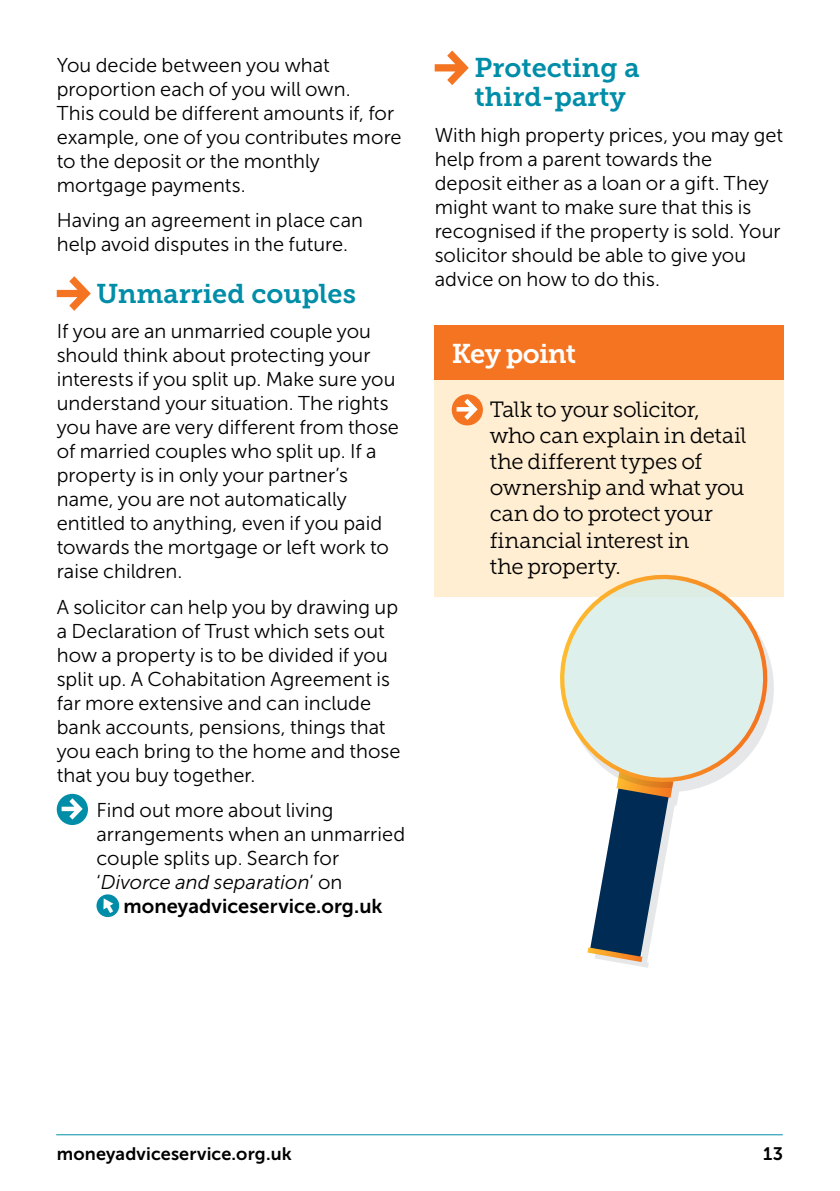
<style>
.page{position:relative;width:840px;height:1191px;background:#fff}
.page>*{position:absolute;margin:0;border:0;box-sizing:border-box;transform-origin:0 0}
.t1{font:27px/29px "Museo Slab 700";color:#008da8}
.t2{font:27px "Museo Slab 700";letter-spacing:-.025em;color:#fff}
.t3{font:22px/26px "Museo Slab 300";letter-spacing:-.015em;color:#000}
.t4{font:20px/24px "Museo Sans 300";letter-spacing:.005em;color:#000}
.t5{font:20px "Museo Sans 700";letter-spacing:.005em;color:#000}
.t6{font:18px "Museo Sans 700";letter-spacing:.01em;color:#000}
.s1{font-style:italic}
</style>
<div class="page">
<hr style="left:56px;top:1134px;width:726px;height:1px;background:#008da8">
<svg style="left:57px;top:276px;width:34px;height:35px"></svg>
<div style="left:57px;top:794px;width:31px;height:31px;background:#008da8;border-radius:50%"></div>
<svg style="left:62px;top:798px;width:21px;height:21px"></svg>
<div style="left:96px;top:894px;width:23px;height:23px;background:#008da8;border-radius:50%"></div>
<svg style="left:103px;top:898px;width:10px;height:15px"></svg>
<div style="left:434px;top:375px;width:349px;height:221px;background:#ffeed2"></div>
<div style="left:451px;top:394px;width:31px;height:31px;background:#f47421;border-radius:50%"></div>
<svg style="left:456px;top:399px;width:21px;height:21px"></svg>
<div style="left:434px;top:325px;width:349px;height:54px;background:#f47421"></div>
<svg style="left:587px;top:788px;width:110px;height:174px"></svg>
<svg style="left:553px;top:574px;width:220px;height:214px"></svg>
<svg style="left:434px;top:51px;width:34px;height:34px"></svg>
<p class="t4" style="left:57px;top:53px;width:346px">You decide between you what proportion each of you will own.<br>This could be different amounts if, for example, one of you contributes more to the deposit or the monthly mortgage payments.</p>
<p class="t4" style="left:57px;top:208px;width:307px">Having an agreement in place can help avoid disputes in the future.</p>
<h1 class="t1" style="left:96px;top:279px;width:261px">Unmarried couples</h1>
<p class="t4" style="left:57px;top:319px;width:343px">If you are an unmarried couple you should think about protecting your interests if you split up. Make sure you understand your situation. The rights you have are very different from those of married couples who split up. If a property is in only your partner’s name, you are not automatically entitled to anything, even if you paid towards the mortgage or left work to raise children.</p>
<p class="t4" style="left:57px;top:595px;width:345px">A solicitor can help you by drawing up a Declaration of Trust which sets out how a property is to be divided if you split up. A Cohabitation Agreement is far more extensive and can include bank accounts, pensions, things that you each bring to the home and those that you buy together.</p>
<p class="t4" style="left:96px;top:798px;width:310px">Find out more about living arrangements when an unmarried couple splits up. Search for ‘<span class="s1">Divorce and separation</span>’ on</p>
<p class="t5" style="left:123px;top:895px;width:260px">moneyadviceservice.org.uk</p>
<h1 class="t1" style="left:474px;top:53px;width:167px">Protecting a third-party</h1>
<p class="t4" style="left:434px;top:123px;width:350px">With high property prices, you may get help from a parent towards the deposit either as a loan or a gift. They might want to make sure that this is recognised if the property is sold. Your solicitor should be able to give you advice on how to do this.</p>
<h1 class="t2" style="left:451px;top:338px;width:126px">Key point</h1>
<p class="t3" style="left:489px;top:397px;width:258px">Talk to your solicitor, who can explain in detail the different types of ownership and what you can do to protect your financial interest in<br>the property.</p>
<p class="t6" style="left:57px;top:1143px;width:236px">moneyadviceservice.org.uk</p>
<p class="t6" style="left:762px;top:1143px;width:21px">13</p>
</div>
